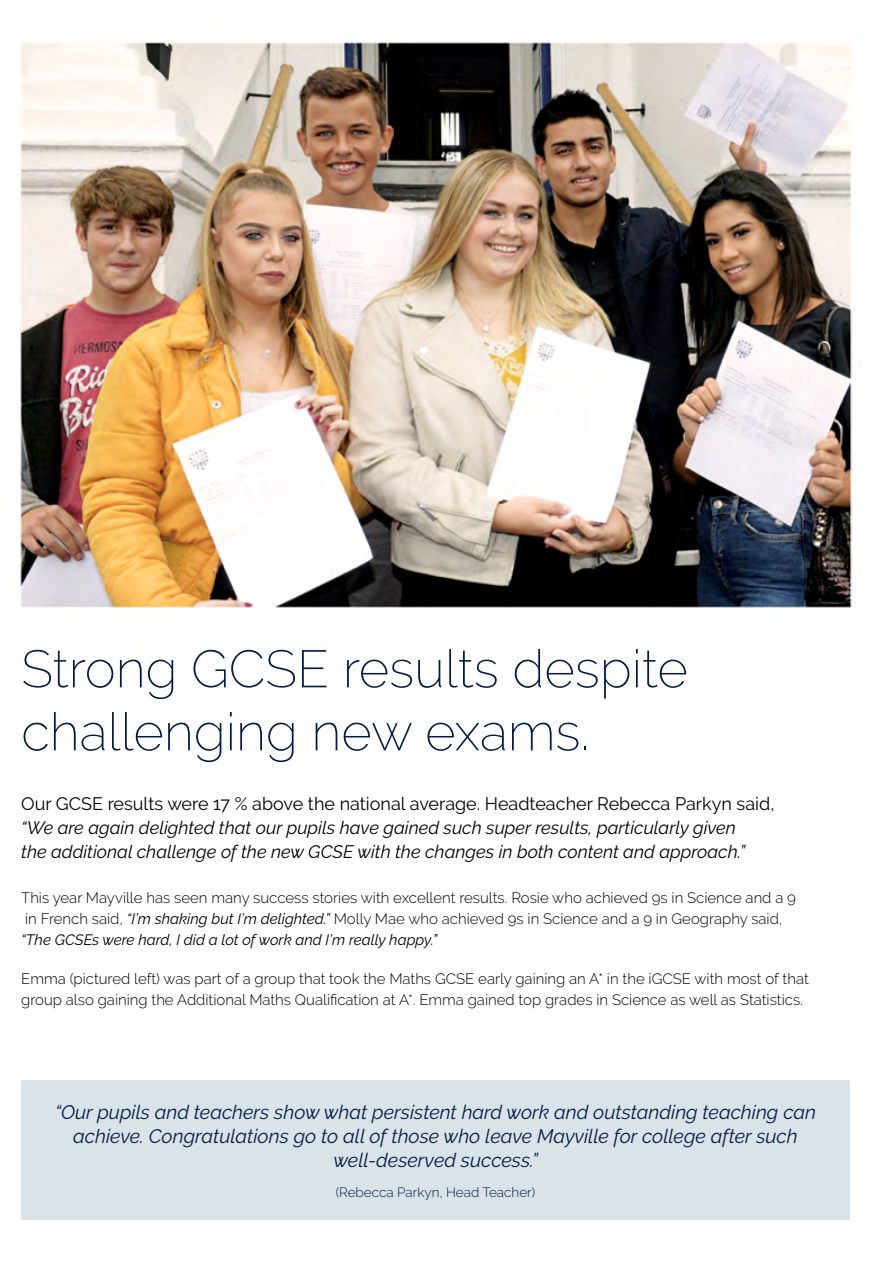
<style>
.page{position:relative;width:893px;height:1263px;background:#fff}
.page>*{position:absolute;margin:0;border:0;box-sizing:border-box;transform-origin:0 0}
.t1{font:200 52.5px/63px "Raleway";color:#001c48}
.t2{font:italic 19.5px/24px "Raleway";color:#001c48;text-align:center}
.t3{font:italic 18px/24px "Raleway";color:#000}
.t4{font:18px "Raleway";color:#000}
.t5{font:300 15px/21px "Raleway";color:#000}
.t6{font:300 13.5px "Raleway";color:#001c48}
.s1{font-weight:400;font-style:italic}
</style>
<div class="page">
<img style="left:20px;top:42px;width:832px;height:1039px">
<div style="left:21px;top:1081px;width:829px;height:139px;background:#dae3e8"></div>
<h1 class="t1" style="left:21px;top:637px;width:668px">Strong GCSE results despite challenging new exams.</h1>
<p class="t4" style="left:21px;top:793px;width:755px">Our GCSE results were 17 % above the national average. Headteacher Rebecca Parkyn said,</p>
<p class="t3" style="left:21px;top:816px;width:725px">“We are again delighted that our pupils have gained such super results, particularly given the additional challenge of the new GCSE with the changes in both content and approach.”</p>
<p class="t5" style="left:21px;top:887px;width:776px">This year Mayville has seen many success stories with excellent results. Rosie who achieved 9s in Science and a 9 in French said, <span class="s1">“I’m shaking but I’m delighted.”</span> Molly Mae who achieved 9s in Science and a 9 in Geography said, <span class="s1">“The GCSEs were hard, I did a lot of work and I’m really happy.”</span></p>
<p class="t5" style="left:21px;top:968px;width:789px">Emma (pictured left) was part of a group that took the Maths GCSE early gaining an A* in the iGCSE with most of that group also gaining the Additional Maths Qualification at A*. Emma gained top grades in Science as well as Statistics.</p>
<h2 class="t2" style="left:55px;top:1100px;width:762px">“Our pupils and teachers show what persistent hard work and outstanding teaching can achieve. Congratulations go to all of those who leave Mayville for college after such well-deserved success.”</h2>
<p class="t6" style="left:336px;top:1184px;width:201px">(Rebecca Parkyn, Head Teacher)</p>
</div>
